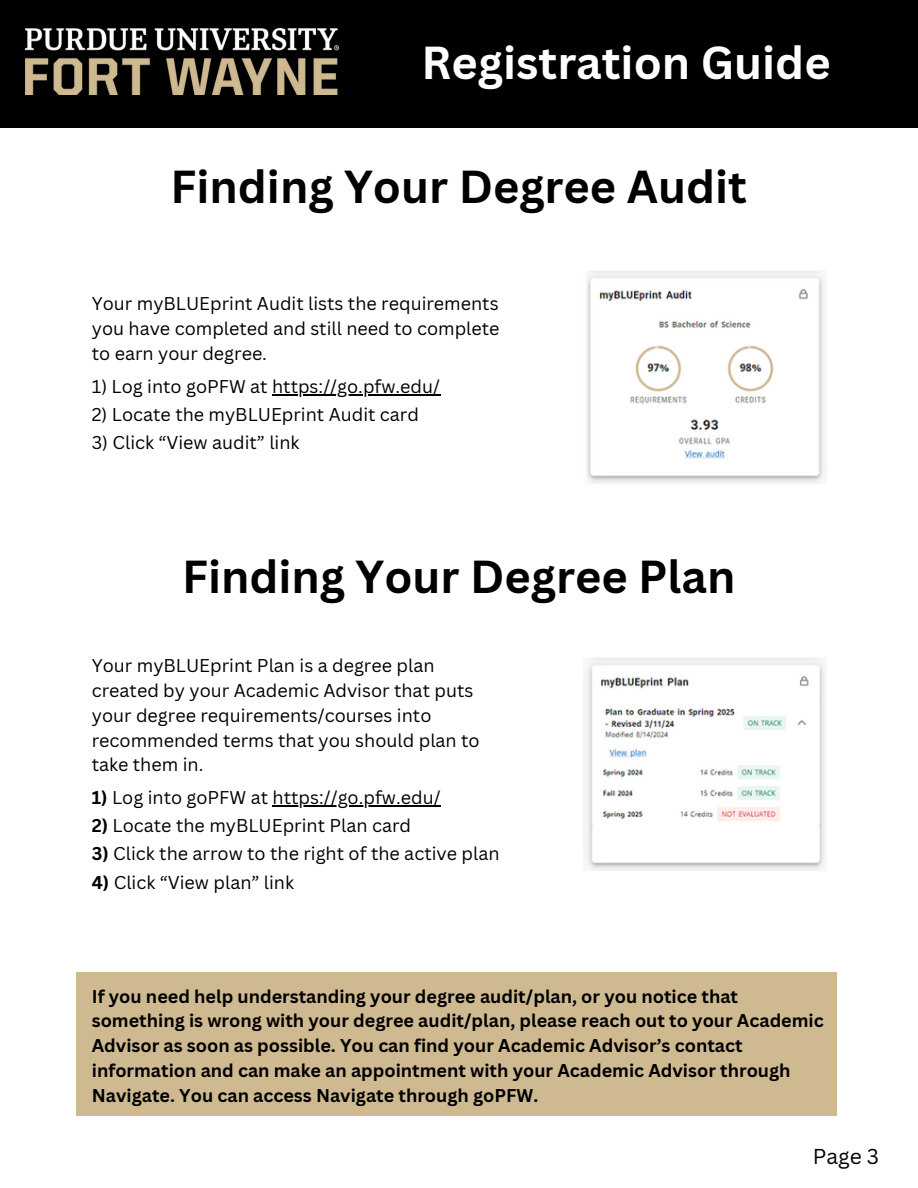
<style>
.page{position:relative;width:918px;height:1188px;background:#fff}
.page>*{position:absolute;margin:0;border:0;box-sizing:border-box;transform-origin:0 0}
.t1{font:700 45px "Canva Sans";color:#000}
.t2{font:700 45px "Canva Sans";color:#fff}
.t3{font:21px "Canva Sans";color:#000}
.t4{font:18px/24.8px "Canva Sans";color:#000;text-align:justify}
.t5{font:700 18px/24.8px "Canva Sans";color:#000}
.s1{font-weight:700}
</style>
<div class="page">
<img style="left:587px;top:271px;width:240px;height:213px">
<hr style="left:272px;top:394px;width:168px;height:1px;background:#000">
<hr style="left:273px;top:805px;width:168px;height:1px;background:#000">
<img style="left:584px;top:658px;width:242px;height:213px">
<div style="left:77px;top:973px;width:760px;height:143px;background:#cfb991"></div>
<div style="left:0;top:0;width:918px;height:127px;background:#000"></div>
<img style="left:25px;top:29px;width:314px;height:65px">
<p class="t2" style="left:422px;top:31px;width:411px">Registration Guide</p>
<p class="t1" style="left:171px;top:155px;width:578px">Finding Your Degree Audit</p>
<p class="t4" style="left:92px;top:291px;width:409px">Your myBLUEprint Audit lists the requirements you have completed and still need to complete to earn your degree.</p>
<h1 class="t4" style="left:92px;top:374px;width:350px">1) Log into goPFW at https://go.pfw.edu/</h1>
<h1 class="t4" style="left:92px;top:402px;width:329px">2) Locate the myBLUEprint Audit card</h1>
<p class="t4" style="left:92px;top:430px;width:209px">3) Click “View audit” link</p>
<p class="t1" style="left:182px;top:545px;width:555px">Finding Your Degree Plan</p>
<p class="t4" style="left:92px;top:653px;width:389px;text-align:left">Your myBLUEprint Plan is a degree plan created by your Academic Advisor that puts your degree requirements/courses into recommended terms that you should plan to take them in.</p>
<p class="t4" style="left:92px;top:785px;width:350px"><span class="s1">1)</span> Log into goPFW at https://go.pfw.edu/</p>
<p class="t4" style="left:92px;top:813px;width:321px"><span class="s1">2)</span> Locate the myBLUEprint Plan card</p>
<h1 class="t4" style="left:92px;top:841px;width:409px"><span class="s1">3)</span> Click the arrow to the right of the active plan</h1>
<p class="t4" style="left:92px;top:869px;width:204px"><span class="s1">4)</span> Click “View plan” link</p>
<p class="t5" style="left:92px;top:983px;width:733px">If you need help understanding your degree audit/plan, or you notice that something is wrong with your degree audit/plan, please reach out to your Academic Advisor as soon as possible. You can find your Academic Advisor’s contact information and can make an appointment with your Academic Advisor through Navigate. You can access Navigate through goPFW.</p>
<p class="t3" style="left:813px;top:1141px;width:68px">Page 3</p>
</div>
